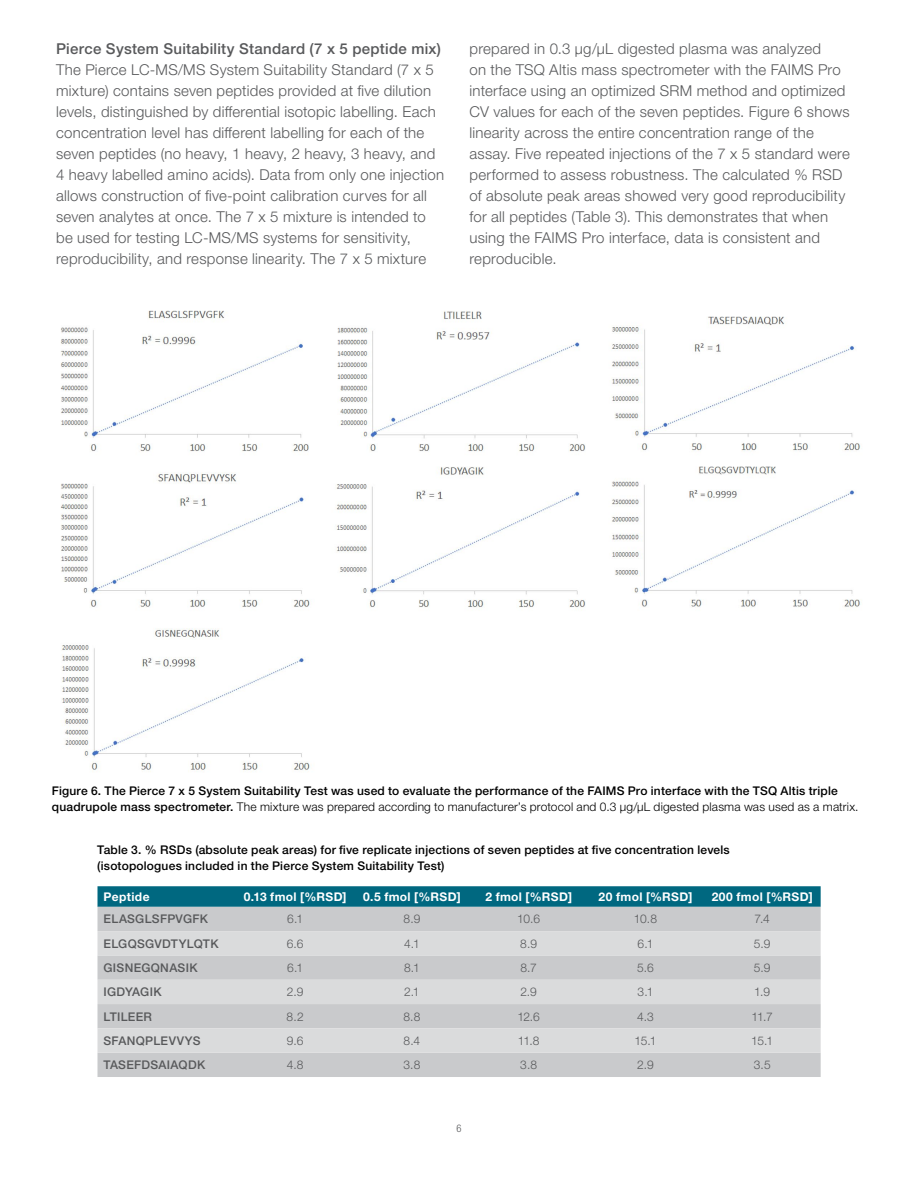
<style>
.page{position:relative;width:918px;height:1188px;background:#fff}
.page>*{position:absolute;margin:0;border:0;box-sizing:border-box;transform-origin:0 0}
.t1{font:300 15px/21px "Helvetica Neue LTW1 G";letter-spacing:.015em;color:#58595b}
.t2{font:500 15px "Helvetica Neue LTW1 G";letter-spacing:.02em;color:#58595b}
.t3{font:500 12px/15.8px "Helvetica Neue LTW1 G";letter-spacing:.015em;color:#000}
.t4{font:300 12px "Helvetica Neue LTW1 G";letter-spacing:-.04em;color:#58595b}
.t5{font:500 12px "Helvetica Neue LTW1 G";letter-spacing:.025em;color:#58595b}
.t6{font:700 12px "Helvetica Neue LTW1 G";letter-spacing:.03em;color:#fff}
.t7{font:300 condensed 10.5px "Helvetica Neue LTW1 G";color:#58595b}
.s1{font-weight:300}
</style>
<div class="page">
<svg style="left:98px;top:886px;width:723px;height:21px;background:#066b82"></svg>
<div style="left:98px;top:907px;width:723px;height:170px;background:#c9cacc"></div>
<svg style="left:98px;top:931px;width:723px;height:122px;background:#d3d4d5"></svg>
<img style="left:60px;top:310px;width:801px;height:462px">
<p class="t2" style="left:56px;top:40px;width:386px">Pierce System Suitability Standard (7 x 5 peptide mix)</p>
<p class="t1" style="left:56px;top:59px;width:390px">The Pierce LC-MS/MS System Suitability Standard (7 x 5 mixture) contains seven peptides provided at five dilution levels, distinguished by differential isotopic labelling. Each concentration level has different labelling for each of the seven peptides (no heavy, 1 heavy, 2 heavy, 3 heavy, and 4 heavy labelled amino acids). Data from only one injection allows construction of five-point calibration curves for all seven analytes at once. The 7 x 5 mixture is intended to be used for testing LC-MS/MS systems for sensitivity, reproducibility, and response linearity. The 7 x 5 mixture</p>
<p class="t1" style="left:469px;top:38px;width:382px">prepared in 0.3 μg/μL digested plasma was analyzed<br>on the TSQ Altis mass spectrometer with the FAIMS Pro interface using an optimized SRM method and optimized CV values for each of the seven peptides. Figure 6 shows linearity across the entire concentration range of the assay. Five repeated injections of the 7 x 5 standard were performed to assess robustness. The calculated % RSD of absolute peak areas showed very good reproducibility for all peptides (Table 3). This demonstrates that when using the FAIMS Pro interface, data is consistent and reproducible.</p>
<p class="t3" style="left:52px;top:783px;width:808px">Figure 6. The Pierce 7 x 5 System Suitability Test was used to evaluate the performance of the FAIMS Pro interface with the TSQ Altis triple quadrupole mass spectrometer. <span class="s1">The mixture was prepared according to manufacturer’s protocol and 0.3 μg/μL digested plasma was used as a matrix.</span></p>
<p class="t3" style="left:97px;top:842px;width:634px">Table 3. % RSDs (absolute peak areas) for five replicate injections of seven peptides at five concentration levels (isotopologues included in the Pierce System Suitability Test)</p>
<p class="t6" style="left:104px;top:889px;width:48px">Peptide</p>
<p class="t6" style="left:244px;top:889px;width:104px">0.13 fmol [%RSD]</p>
<p class="t6" style="left:363px;top:889px;width:99px">0.5 fmol [%RSD]</p>
<p class="t6" style="left:485px;top:889px;width:88px">2 fmol [%RSD]</p>
<p class="t6" style="left:599px;top:889px;width:95px">20 fmol [%RSD]</p>
<p class="t6" style="left:712px;top:889px;width:103px">200 fmol [%RSD]</p>
<p class="t5" style="left:104px;top:912px;width:106px">ELASGLSFPVGFK</p>
<p class="t4" style="left:287px;top:912px;width:17px">6.1</p>
<p class="t4" style="left:404px;top:912px;width:18px">8.9</p>
<p class="t4" style="left:517px;top:912px;width:24px">10.6</p>
<p class="t4" style="left:634px;top:912px;width:25px">10.8</p>
<p class="t4" style="left:755px;top:912px;width:17px">7.4</p>
<p class="t5" style="left:104px;top:936px;width:117px">ELGQSGVDTYLQTK</p>
<p class="t4" style="left:287px;top:936px;width:18px">6.6</p>
<p class="t4" style="left:404px;top:936px;width:17px">4.1</p>
<p class="t4" style="left:520px;top:936px;width:18px">8.9</p>
<p class="t4" style="left:638px;top:936px;width:17px">6.1</p>
<p class="t4" style="left:754px;top:936px;width:18px">5.9</p>
<p class="t5" style="left:103px;top:960px;width:96px">GISNEGQNASIK</p>
<p class="t4" style="left:287px;top:960px;width:17px">6.1</p>
<p class="t4" style="left:404px;top:960px;width:17px">8.1</p>
<p class="t4" style="left:520px;top:960px;width:18px">8.7</p>
<p class="t4" style="left:637px;top:960px;width:18px">5.6</p>
<p class="t4" style="left:754px;top:960px;width:18px">5.9</p>
<p class="t5" style="left:103px;top:985px;width:60px">IGDYAGIK</p>
<p class="t4" style="left:287px;top:985px;width:18px">2.9</p>
<p class="t4" style="left:404px;top:985px;width:17px">2.1</p>
<p class="t4" style="left:520px;top:985px;width:18px">2.9</p>
<p class="t4" style="left:638px;top:985px;width:17px">3.1</p>
<p class="t4" style="left:754px;top:985px;width:18px">1.9</p>
<p class="t5" style="left:103px;top:1009px;width:50px">LTILEER</p>
<p class="t4" style="left:287px;top:1009px;width:19px">8.2</p>
<p class="t4" style="left:403px;top:1009px;width:18px">8.8</p>
<p class="t4" style="left:517px;top:1009px;width:24px">12.6</p>
<p class="t4" style="left:637px;top:1009px;width:18px">4.3</p>
<p class="t4" style="left:752px;top:1009px;width:23px">11.7</p>
<p class="t5" style="left:103px;top:1033px;width:99px">SFANQPLEVVYS</p>
<p class="t4" style="left:287px;top:1033px;width:18px">9.6</p>
<p class="t4" style="left:404px;top:1033px;width:18px">8.4</p>
<p class="t4" style="left:518px;top:1033px;width:23px">11.8</p>
<p class="t4" style="left:635px;top:1033px;width:23px">15.1</p>
<p class="t4" style="left:751px;top:1033px;width:23px">15.1</p>
<p class="t5" style="left:103px;top:1058px;width:103px">TASEFDSAIAQDK</p>
<p class="t4" style="left:287px;top:1058px;width:18px">4.8</p>
<p class="t4" style="left:403px;top:1058px;width:18px">3.8</p>
<p class="t4" style="left:520px;top:1058px;width:18px">3.8</p>
<p class="t4" style="left:637px;top:1058px;width:18px">2.9</p>
<p class="t4" style="left:754px;top:1058px;width:18px">3.5</p>
<p class="t7" style="left:456px;top:1122px;width:7px">6</p>
</div>
